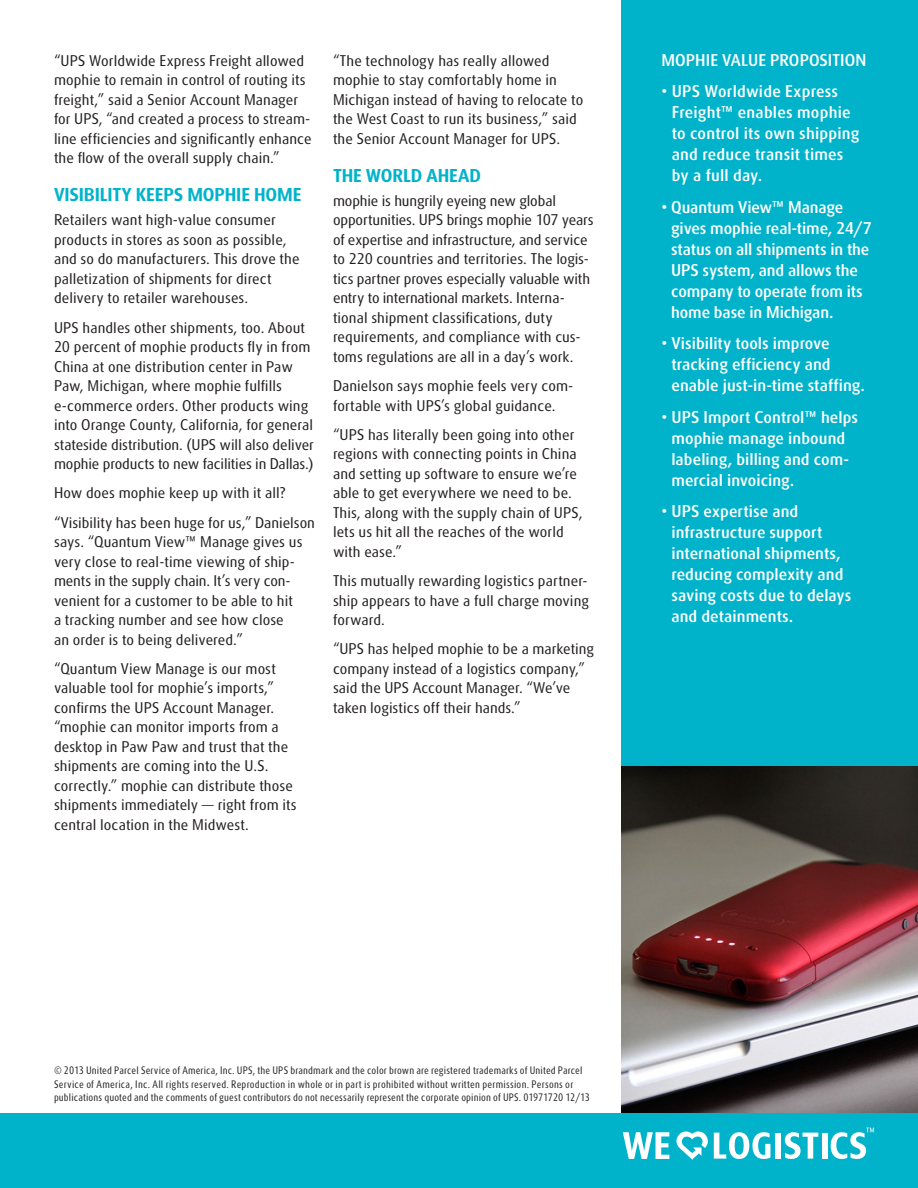
<style>
.page{position:relative;width:918px;height:1188px;background:#fff}
.page>*{position:absolute;margin:0;border:0;box-sizing:border-box;transform-origin:0 0}
.t1{font:700 18px "UPS Sans";letter-spacing:-.005em;color:#00b3cb}
.t2{font:500 16.5px/21px "UPS Sans";color:#fff}
.t3{font:15px/19.5px "UPS Sans";letter-spacing:.005em;color:#231f20}
.t4{font:condensed 10.5px/13.5px "UPS Sans";letter-spacing:.015em;color:#231f20}
</style>
<div class="page">
<div style="left:621px;top:0;width:297px;height:1116px;background:#00b3cb"></div>
<div style="left:0;top:1113px;width:918px;height:75px;background:#00b3cb"></div>
<svg style="left:676px;top:1132px;width:32px;height:28px"></svg>
<svg style="left:623px;top:1132px;width:46px;height:27px"></svg>
<svg style="left:714px;top:1132px;width:56px;height:27px"></svg>
<div style="left:775px;top:1133px;width:6px;height:26px;background:#fff"></div>
<svg style="left:785px;top:1132px;width:33px;height:27px"></svg>
<div style="left:822px;top:1133px;width:5px;height:26px;background:#fff"></div>
<svg style="left:831px;top:1128px;width:43px;height:31px"></svg>
<img style="left:621px;top:767px;width:297px;height:345px">
<p class="t3" style="left:54px;top:51px;width:259px">“UPS Worldwide Express Freight allowed mophie to remain in control of routing its freight,” said a Senior Account Manager for UPS, “and created a process to stream&shy;line efficiencies and significantly enhance the flow of the overall supply chain.”</p>
<p class="t1" style="left:54px;top:185px;width:249px">VISIBILITY KEEPS MOPHIE HOME</p>
<p class="t3" style="left:54px;top:210px;width:247px">Retailers want high-value consumer products in stores as soon as possible, and so do manufacturers. This drove the palletization of shipments for direct delivery to retailer warehouses.</p>
<p class="t3" style="left:54px;top:318px;width:261px">UPS handles other shipments, too. About 20 percent of mophie products fly in from China at one distribution center in Paw Paw, Michigan, where mophie fulfills e-commerce orders. Other products wing into Orange County, California, for general stateside distribution. (UPS will also deliver mophie products to new facilities in Dallas.)</p>
<p class="t3" style="left:54px;top:478px;width:263px;line-height:29.2px">How does mophie keep up with it all? “Visibility has been huge for us,” Danielson</p>
<p class="t3" style="left:54px;top:532px;width:250px">says. “Quantum View™ Manage gives us very close to real-time viewing of ship&shy;ments in the supply chain. It’s very con&shy;venient for a customer to be able to hit a tracking number and see how close an order is to being delivered.”</p>
<p class="t3" style="left:54px;top:659px;width:244px">“Quantum View Manage is our most valuable tool for mophie’s imports,” confirms the UPS Account Manager. “mophie can monitor imports from a desktop in Paw Paw and trust that the shipments are coming into the U.S. correctly.” mophie can distribute those shipments immediately — right from its central location in the Midwest.</p>
<p class="t3" style="left:333px;top:51px;width:252px">“The technology has really allowed mophie to stay comfortably home in Michigan instead of having to relocate to the West Coast to run its business,” said the Senior Account Manager for UPS.</p>
<p class="t1" style="left:333px;top:165px;width:150px">THE WORLD AHEAD</p>
<p class="t3" style="left:333px;top:191px;width:262px">mophie is hungrily eyeing new global opportunities. UPS brings mophie 107 years of expertise and infrastructure, and service to 220 countries and territories. The logis&shy;tics partner proves especially valuable with entry to international markets. Interna&shy;tional shipment classifications, duty requirements, and compliance with cus&shy;toms regulations are all in a day’s work.</p>
<p class="t3" style="left:333px;top:376px;width:242px">Danielson says mophie feels very com&shy;fortable with UPS’s global guidance.</p>
<p class="t3" style="left:333px;top:425px;width:251px">“UPS has literally been going into other regions with connecting points in China and setting up software to ensure we’re able to get everywhere we need to be.<br>This, along with the supply chain of UPS, lets us hit all the reaches of the world with ease.”</p>
<p class="t3" style="left:333px;top:571px;width:257px;text-align:justify">This mutually rewarding logistics partner&shy;ship appears to have a full charge moving forward.</p>
<p class="t3" style="left:333px;top:639px;width:263px">“UPS has helped mophie to be a marketing company instead of a logistics company,” said the UPS Account Manager. “We’ve taken logistics off their hands.”</p>
<p class="t2" style="left:662px;top:50px;width:206px">MOPHIE VALUE PROPOSITION</p>
<p class="t2" style="left:672px;top:81px;width:189px;text-indent:-10px">• UPS Worldwide Express<br>Freight™ enables mophie to control its own shipping and reduce transit times by a full day.</p>
<p class="t2" style="left:671px;top:197px;width:202px;text-indent:-10px">• Quantum View™ Manage gives mophie real-time, 24/7 status on all shipments in the<br>UPS system, and allows the company to operate from its home base in Michigan.</p>
<p class="t2" style="left:671px;top:333px;width:195px;text-indent:-10px">• Visibility tools improve tracking efficiency and enable just-in-time staffing.</p>
<p class="t2" style="left:671px;top:407px;width:188px;text-indent:-10px">• UPS Import Control™ helps mophie manage inbound labeling, billing and com&shy;mercial invoicing.</p>
<p class="t2" style="left:671px;top:501px;width:181px;text-indent:-10px">• UPS expertise and infrastructure support international shipments, reducing complexity and saving costs due to delays and detainments.</p>
<p class="t4" style="left:54px;top:1064px;width:538px">© 2013 United Parcel Service of America, Inc. UPS, the UPS brandmark and the color brown are registered trademarks of United Parcel<br>Service of America, Inc. All rights reserved. Reproduction in whole or in part is prohibited without written permission. Persons or publications quoted and the comments of guest contributors do not necessarily represent the corporate opinion of UPS. 01971720 12/13</p>
</div>
